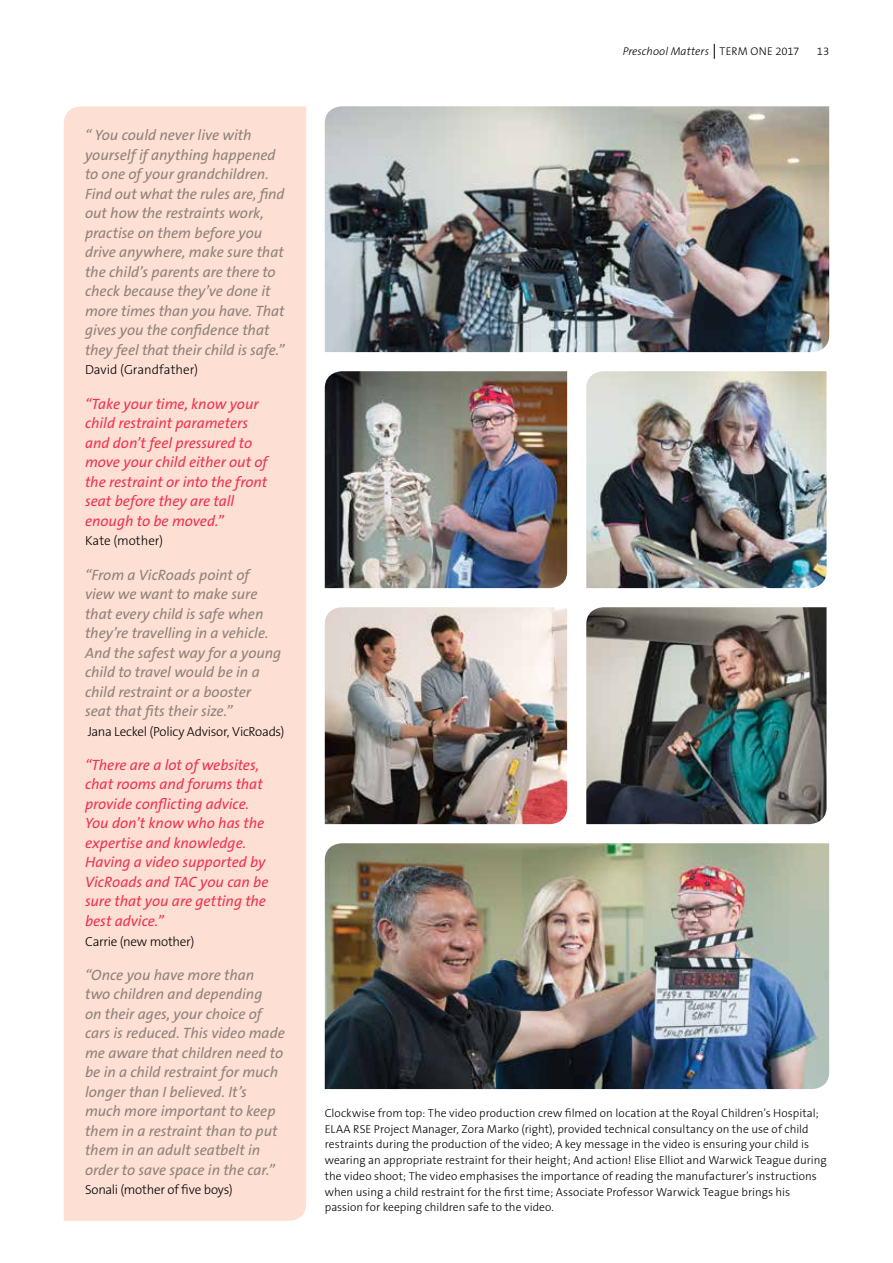
<style>
.page{position:relative;width:893px;height:1263px;background:#fff}
.page>*{position:absolute;margin:0;border:0;box-sizing:border-box;transform-origin:0 0}
.t1{font:italic 15px/19.5px "The Sans B W5 Plain";letter-spacing:-.005em;color:#8f8279}
.t2{font:italic 15px/19.5px "The Sans B W5 Plain";letter-spacing:-.005em;color:#ee3350}
.t3{font:300 13.2px "The Sans B W3";letter-spacing:-.015em;color:#000}
.t4{font:300 11.7px/15.8px "The Sans B W3";color:#000}
.t5{font:italic 300 11.25px "The Sans B W3";letter-spacing:.005em;color:#000}
.t6{font:300 11.25px "The Sans B W3";letter-spacing:-.015em;color:#000}
.s1{font-style:normal}
</style>
<div class="page">
<img style="left:325px;top:106px;width:504px;height:246px">
<img style="left:325px;top:843px;width:504px;height:246px">
<img style="left:325px;top:371px;width:242px;height:217px">
<img style="left:325px;top:607px;width:242px;height:217px">
<img style="left:586px;top:371px;width:240px;height:217px">
<img style="left:586px;top:607px;width:240px;height:217px">
<div style="left:64px;top:106px;width:242px;height:1115px;background:#fddfd4"></div>
<svg style="left:714px;top:44px;width:1px;height:15px"></svg>
<p class="t1" style="left:85px;top:126px;width:201px">“ You could never live with yourself if anything happened to one of your grandchildren.<br>Find out what the rules are, find out how the restraints work, practise on them before you drive anywhere, make sure that the child’s parents are there to check because they’ve done it more times than you have. That gives you the confidence that they feel that their child is safe.”</p>
<p class="t3" style="left:85px;top:361px;width:114px">David (Grandfather)</p>
<p class="t2" style="left:85px;top:394px;width:184px">“Take your time, know your child restraint parameters and don’t feel pressured to move your child either out of the restraint or into the front seat before they are tall enough to be moved.”</p>
<p class="t3" style="left:85px;top:532px;width:80px">Kate (mother)</p>
<p class="t1" style="left:85px;top:565px;width:198px">“From a VicRoads point of view we want to make sure that every child is safe when they’re travelling in a vehicle.<br>And the safest way for a young child to travel would be in a child restraint or a booster<br>seat that fits their size.”</p>
<p class="t3" style="left:88px;top:723px;width:198px">Jana Leckel (Policy Advisor, VicRoads)</p>
<p class="t2" style="left:85px;top:755px;width:185px">“There are a lot of websites, chat rooms and forums that provide conflicting advice.<br>You don’t know who has the expertise and knowledge.<br>Having a video supported by<br>VicRoads and TAC you can be sure that you are getting the best advice.”</p>
<p class="t3" style="left:85px;top:932px;width:111px">Carrie (new mother)</p>
<p class="t1" style="left:85px;top:965px;width:201px">“Once you have more than<br>two children and depending<br>on their ages, your choice of cars is reduced. This video made me aware that children need to be in a child restraint for much longer than I believed. It’s much more important to keep them in a restraint than to put them in an adult seatbelt in order to save space in the car.”</p>
<p class="t3" style="left:85px;top:1181px;width:149px">Sonali (mother of five boys)</p>
<p class="t5" style="left:623px;top:45px;width:111px">Preschool Matters <span class="s1">Term</span></p>
<p class="t6" style="left:751px;top:44px;width:8px">one</p>
<p class="t6" style="left:775px;top:44px;width:26px">2017</p>
<p class="t6" style="left:817px;top:44px;width:14px">13</p>
<p class="t4" style="left:325px;top:1105px;width:503px">Clockwise from top: The video production crew filmed on location at the Royal Children’s Hospital; ELAA RSE Project Manager, Zora Marko (right), provided technical consultancy on the use of child restraints during the production of the video; A key message in the video is ensuring your child is wearing an appropriate restraint for their height; And action! Elise Elliot and Warwick Teague during the video shoot; The video emphasises the importance of reading the manufacturer’s instructions when using a child restraint for the first time; Associate Professor Warwick Teague brings his passion for keeping children safe to the video.</p>
</div>
